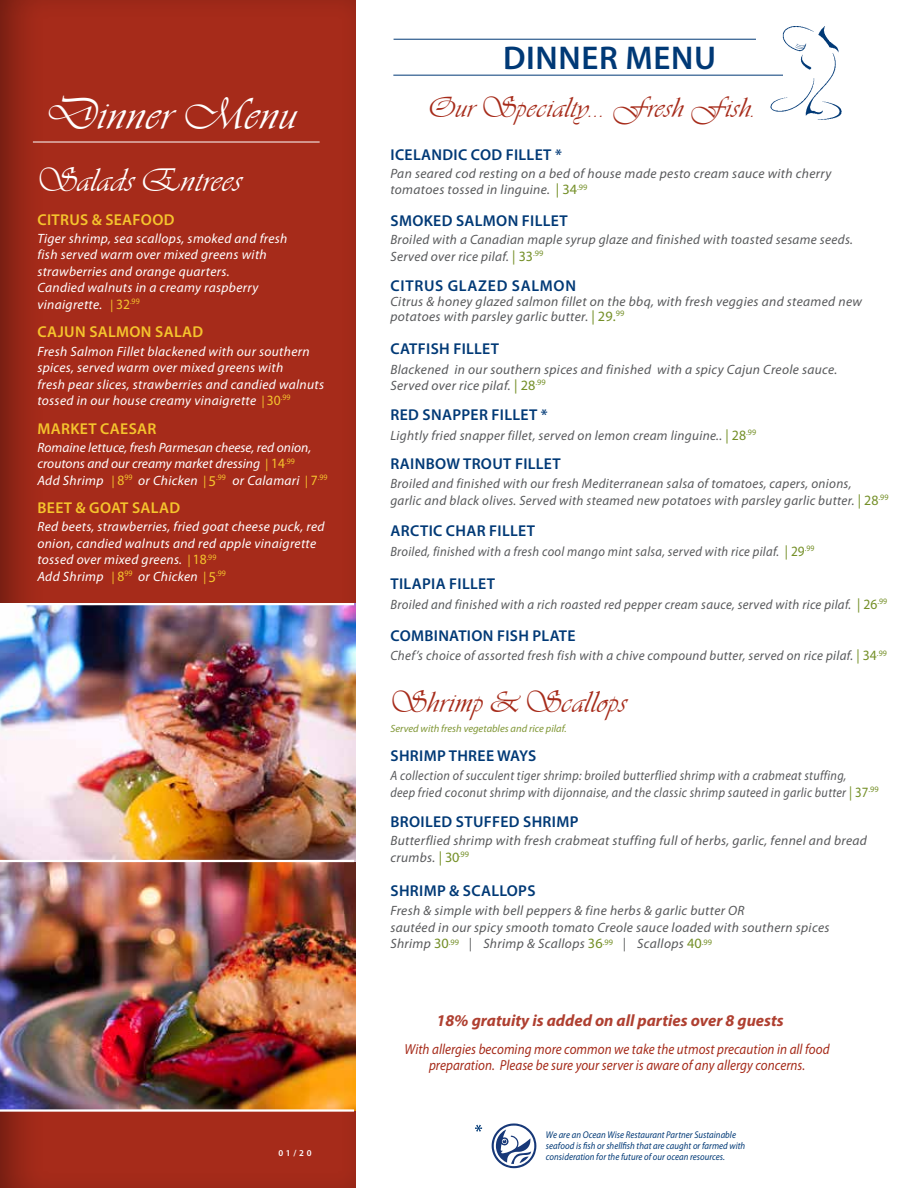
<style>
.page{position:relative;width:918px;height:1188px;background:#fff}
.page>*{position:absolute;margin:0;border:0;box-sizing:border-box;transform-origin:0 0}
.t1{font:46.5px "Vivaldi Let Plain";color:#fff}
.t2{font:34.5px "Vivaldi Let Plain";color:#fff}
.t3{font:600 33px "Myriad Pro";letter-spacing:.02em;color:#003976}
.t4{font:31.5px "Vivaldi Let Plain";color:#a62b1a}
.t5{font:30.15px "Vivaldi Let Plain";color:#a62b1a}
.t6{font:italic 700 16.5px "Myriad Pro";color:#af4031}
.t7{font:600 15.75px "Myriad Pro";letter-spacing:.02em;color:#003976}
.t8{font:600 15.75px "Myriad Pro";letter-spacing:.02em;color:#f5c42d}
.t9{font:600 15.75px "Myriad Pro";letter-spacing:.045em;color:#003976}
.t10{font:italic 14.55px/16.2px "Myriad Pro";letter-spacing:.005em;color:#a62b1a;text-align:center;scale:.9 1}
.t11{font:italic 13.5px/16.5px "Myriad Pro";letter-spacing:.025em;color:#58595b}
.t12{font:italic 13.5px/16.5px "Myriad Pro";letter-spacing:.025em;color:#fff}
.t13{font:italic 13.5px/16.5px "Myriad Pro";letter-spacing:.025em;color:#58595b;scale:.9 1}
.t14{font:italic 13.5px/16.5px "Myriad Pro";color:#fff}
.t15{font:italic 13.5px "Myriad Pro";letter-spacing:.025em;color:#58595b;scale:.95 1}
.t16{font:italic 13.5px "Myriad Pro";letter-spacing:.025em;color:#58595b;scale:.96 1}
.t17{font:italic 13.5px "Myriad Pro";letter-spacing:.025em;color:#58595b;scale:.93 1}
.t18{font:italic 10.5px "Myriad Pro";color:#809736}
.t19{font:italic 9.75px/10.6px "Myriad Pro";letter-spacing:.005em;color:#003976;scale:.9 1}
.t20{font:600 9px "Myriad Pro";color:#fff}
.s1{font-size:12.45px;color:#f5c42d}
.s2{font-style:normal;font-size:14.25px;color:#f5c42d}
.s3{font-style:normal;font-size:15px;color:#f5c42d}
.s4{font-style:normal;font-size:14.25px;color:#748f27}
</style>
<div class="page">
<div style="left:0;top:0;width:356px;height:1188px;background:#a62b1a"></div>
<img style="left:0;top:603px;width:356px;height:260px">
<img style="left:0;top:863px;width:356px;height:247px">
<hr style="left:0;top:603px;width:354px;height:2px;background:#fff">
<hr style="left:0;top:860px;width:354px;height:2px;background:#fff">
<hr style="left:0;top:1109px;width:354px;height:3px;background:#fff">
<hr style="left:33px;top:142px;width:287px;height:1px;background:#fff">
<img style="left:766px;top:26px;width:76px;height:94px">
<hr style="left:394px;top:39px;width:362px;height:1px;background:#003976">
<hr style="left:393px;top:75px;width:390px;height:1px;background:#003976">
<svg style="left:492px;top:1124px;width:44px;height:44px"></svg>
<svg style="left:475px;top:1125px;width:7px;height:7px"></svg>
<h3 class="t3" style="left:503px;top:37px;width:214px">DINNER MENU</h3>
<h1 class="t1" style="left:46px;top:89px;width:253px">Dinner Menu</h1>
<h3 class="t5" style="left:428px;top:91px;width:331px">Our Specialty... Fresh Fish.</h3>
<h2 class="t2" style="left:37px;top:161px;width:207px">Salads Entrees</h2>
<p class="t8" style="left:38px;top:209px;width:138px">CITRUS &amp; SEAFOOD</p>
<p class="t12" style="left:37px;top:230px;width:252px">Tiger shrimp, sea scallops, smoked and fresh fish served warm over mixed greens with strawberries and orange quarters.<br>Candied walnuts in a creamy raspberry vinaigrette. <span class="s1">|</span> <span class="s2">32</span><sup>.99</sup></p>
<p class="t8" style="left:38px;top:322px;width:167px">CAJUN SALMON SALAD</p>
<p class="t12" style="left:37px;top:343px;width:288px">Fresh Salmon Fillet blackened with our southern spices, served warm over mixed greens with<br>fresh pear slices, strawberries and candied walnuts tossed in our house creamy vinaigrette <span class="s1">|</span> <span class="s2">30</span><sup>.99</sup></p>
<p class="t8" style="left:38px;top:418px;width:120px">MARKET CAESAR</p>
<p class="t14" style="left:37px;top:439px;width:292px">Romaine lettuce, fresh Parmesan cheese, red onion, croutons and our creamy market dressing <span class="s1">|</span> <span class="s2">14</span><sup>.99<br></sup>Add Shrimp <span class="s1">|</span> <span class="s2">8</span><sup>99</sup> or Chicken <span class="s1">|</span> <span class="s3">5</span><sup>.99</sup> or Calamari <span class="s1">|</span> <span class="s2">7</span><sup>.99</sup></p>
<p class="t8" style="left:38px;top:498px;width:144px">BEET &amp; GOAT SALAD</p>
<p class="t12" style="left:37px;top:518px;width:289px">Red beets, strawberries, fried goat cheese puck, red onion, candied walnuts and red apple vinaigrette tossed over mixed greens. <span class="s1">|</span> <span class="s2">18</span><sup>.99<br></sup>Add Shrimp <span class="s1">|</span> <span class="s2">8</span><sup>99</sup> or Chicken <span class="s1">|</span> <span class="s3">5</span><sup>.99</sup></p>
<p class="t20" style="left:278px;top:1147px;width:35px">01/20</p>
<p class="t7" style="left:391px;top:144px;width:173px">ICELANDIC COD FILLET *</p>
<p class="t11" style="left:390px;top:165px;width:442px">Pan seared cod resting on a bed of house made pesto cream sauce with cherry tomatoes tossed in linguine. <span class="s4">| 34</span><sup>.99</sup></p>
<p class="t7" style="left:391px;top:211px;width:179px">SMOKED SALMON FILLET</p>
<p class="t11" style="left:390px;top:231px;width:464px">Broiled with a Canadian maple syrup glaze and finished with toasted sesame seeds.<br>Served over rice pilaf. <span class="s4">| 33</span><sup>.99</sup></p>
<p class="t9" style="left:391px;top:275px;width:187px">CITRUS GLAZED SALMON</p>
<p class="t11" style="left:390px;top:294px;width:473px;line-height:15px">Citrus &amp; honey glazed salmon fillet on the bbq, with fresh veggies and steamed new potatoes with parsley garlic butter. <span class="s4">| 29.</span><sup>99</sup></p>
<p class="t7" style="left:391px;top:339px;width:110px">CATFISH FILLET</p>
<p class="t11" style="left:390px;top:361px;width:448px">Blackened in our southern spices and finished with a spicy Cajun Creole sauce.<br>Served over rice pilaf. <span class="s4">| 28</span><sup>.99</sup></p>
<p class="t7" style="left:391px;top:405px;width:159px">RED SNAPPER FILLET *</p>
<p class="t11" style="left:390px;top:427px;width:367px">Lightly fried snapper fillet, served on lemon cream linguine.. <span class="s4">| 28</span><sup>.99</sup></p>
<p class="t7" style="left:391px;top:453px;width:172px">RAINBOW TROUT FILLET</p>
<p class="t11" style="left:390px;top:475px;width:500px">Broiled and finished with our fresh Mediterranean salsa of tomatoes, capers, onions,<br>garlic and black olives. Served with steamed new potatoes with parsley garlic butter. <span class="s4">| 28</span><sup>.99</sup></p>
<p class="t7" style="left:391px;top:521px;width:146px">ARCTIC CHAR FILLET</p>
<p class="t17" style="left:390px;top:543px;width:457px">Broiled, finished with a fresh cool mango mint salsa, served with rice pilaf. <span class="s4">| 29</span><sup>.99</sup></p>
<p class="t7" style="left:391px;top:574px;width:106px">TILAPIA FILLET</p>
<p class="t15" style="left:390px;top:596px;width:525px">Broiled and finished with a rich roasted red pepper cream sauce, served with rice pilaf. <span class="s4">| 26</span><sup>.99</sup></p>
<p class="t7" style="left:391px;top:625px;width:186px">COMBINATION FISH PLATE</p>
<p class="t16" style="left:390px;top:648px;width:519px">Chef’s choice of assorted fresh fish with a chive compound butter, served on rice pilaf. <span class="s4">| 34</span><sup>.99</sup></p>
<h3 class="t4" style="left:390px;top:685px;width:238px">Shrimp &amp; Scallops</h3>
<p class="t18" style="left:390px;top:722px;width:178px">Served with fresh vegetables and rice pilaf.</p>
<p class="t7" style="left:391px;top:745px;width:147px">SHRIMP THREE WAYS</p>
<p class="t13" style="left:390px;top:767px;width:544px">A collection of succulent tiger shrimp: broiled butterflied shrimp with a crabmeat stuffing,<br>deep fried coconut shrimp with dijonnaise, and the classic shrimp sauteed in garlic butter <span class="s4">| 37</span><sup>.99</sup></p>
<p class="t7" style="left:391px;top:812px;width:189px">BROILED STUFFED SHRIMP</p>
<p class="t11" style="left:390px;top:832px;width:478px">Butterflied shrimp with fresh crabmeat stuffing full of herbs, garlic, fennel and bread crumbs. <span class="s4">| 30</span><sup>.99</sup></p>
<p class="t7" style="left:391px;top:880px;width:147px">SHRIMP &amp; SCALLOPS</p>
<p class="t11" style="left:390px;top:902px;width:441px">Fresh &amp; simple with bell peppers &amp; fine herbs &amp; garlic butter OR<br>sautéed in our spicy smooth tomato Creole sauce loaded with southern spices<br>Shrimp <span class="s4">30</span><sup>.99</sup> | Shrimp &amp; Scallops <span class="s4">36</span><sup>.99</sup> | Scallops <span class="s4">40</span><sup>.99</sup></p>
<p class="t6" style="left:436px;top:1010px;width:349px">18% gratuity is added on all parties over 8 guests</p>
<p class="t10" style="left:405px;top:1041px;width:474px">With allergies becoming more common we take the utmost precaution in all food preparation. Please be sure your server is aware of any allergy concerns.</p>
<p class="t19" style="left:546px;top:1130px;width:223px">We are an Ocean Wise Restaurant Partner Sustainable seafood is fish or shellfish that are caught or farmed with consideration for the future of our ocean resources.</p>
</div>
